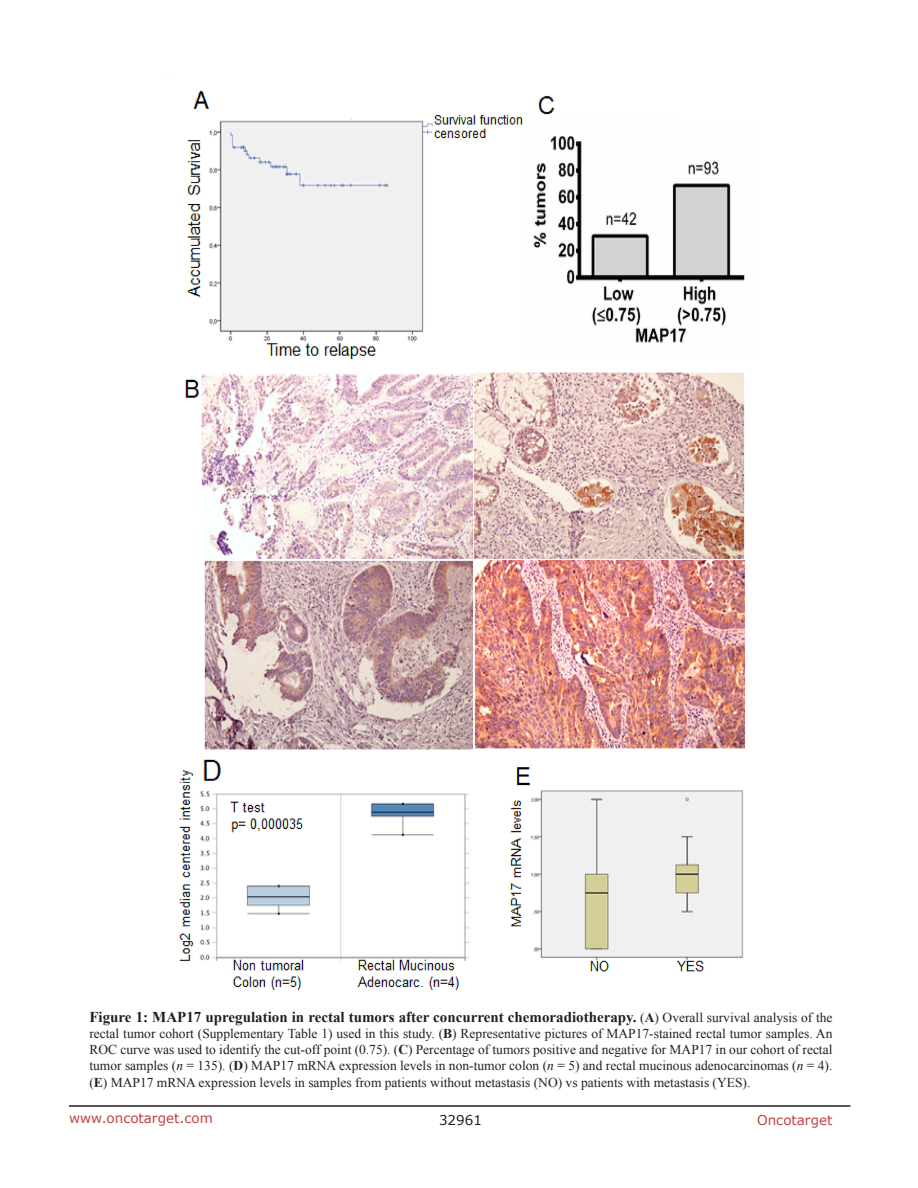
<style>
.page{position:relative;width:918px;height:1188px;background:#fff}
.page>*{position:absolute;margin:0;border:0;box-sizing:border-box;transform-origin:0 0}
.Figuretrx{font:700 15px "Times New Roman";color:#231f20}
.Figuretrx-2{font:13.5px/16.2px "Times New Roman";color:#231f20;text-align:justify}
.t1{font:13.5px "Verdana";color:#c24141}
.t2{font:13.5px "Verdana";color:#231f20}
.s1{font-weight:400;font-size:13.5px}
.s2{font-size:13.5px}
.s3{font-weight:700}
.s4{font-style:italic}
</style>
<div class="page">
<hr style="left:69px;top:1105px;width:781px;height:2px;background:#231f20">
<img style="left:179px;top:90px;width:567px;height:899px">
<p class="Figuretrx" style="left:89px;top:1006px;width:745px">Figure 1: MAP17 upregulation in rectal tumors after concurrent chemoradiotherapy. <span class="s1">(</span><span class="s2">A</span><span class="s1">) Overall survival analysis of the</span></p>
<p class="Figuretrx-2" style="left:89px;top:1025px;width:745px">rectal tumor cohort (Supplementary Table 1) used in this study. (<span class="s3">B</span>) Representative pictures of MAP17-stained rectal tumor samples. An ROC curve was used to identify the cut-off point (0.75). (<span class="s3">C</span>) Percentage of tumors positive and negative for MAP17 in our cohort of rectal tumor samples (<span class="s4">n</span> = 135). (<span class="s3">D</span>) MAP17 mRNA expression levels in non-tumor colon (<span class="s4">n</span> = 5) and rectal mucinous adenocarcinomas (<span class="s4">n</span> = 4). (<span class="s3">E</span>) MAP17 mRNA expression levels in samples from patients without metastasis (NO) vs patients with metastasis (YES).</p>
<p class="t1" style="left:69px;top:1109px;width:145px">www.oncotarget.com</p>
<p class="t2" style="left:439px;top:1111px;width:44px">32961</p>
<p class="t1" style="left:757px;top:1111px;width:77px">Oncotarget</p>
</div>
